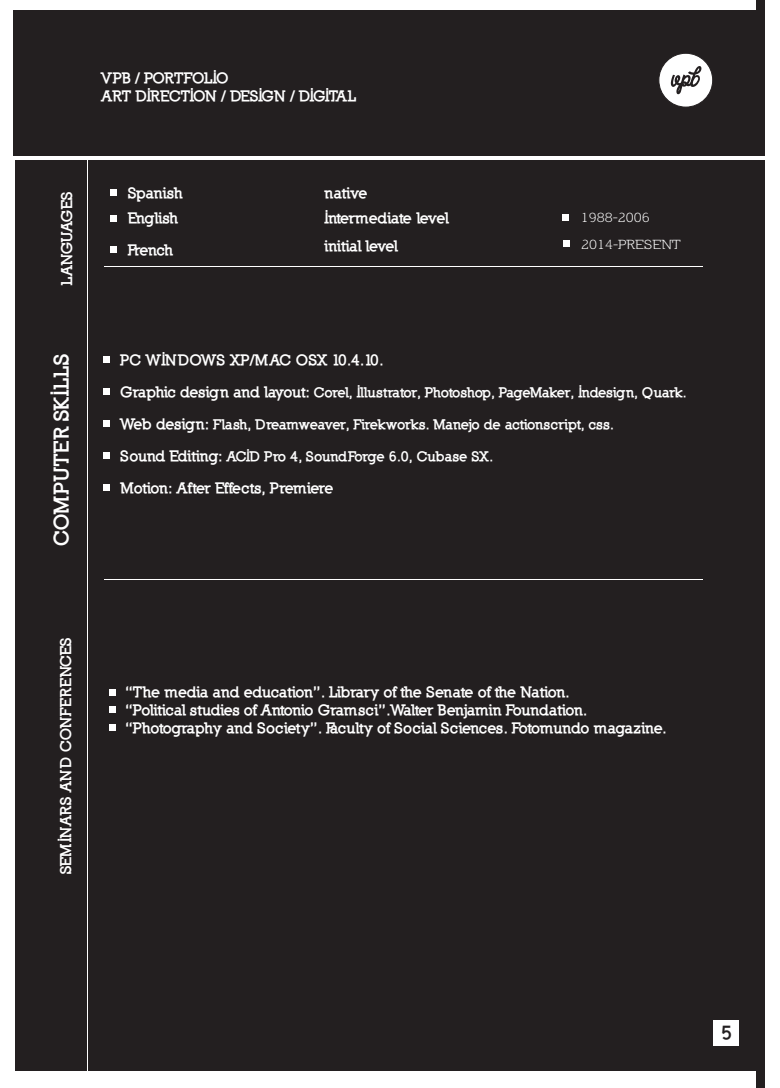
<style>
.page{position:relative;width:780px;height:1088px;background:#fff}
.page>*{position:absolute;margin:0;border:0;box-sizing:border-box;transform-origin:0 0}
.t1{font:900 20.25px "Nilland";letter-spacing:-.05em;color:#fff}
.t2{font:900 18.75px "Nilland";color:#231f20}
.t3{font:900 15px/18px "Nilland";letter-spacing:-.03em;color:#fff}
.t4{font:900 15px/18px "Nilland";letter-spacing:-.055em;color:#fff}
.t5{font:15px/26.4px "Nilland Small Caps";color:#fff}
.t6{font:900 13.75px "Nilland";letter-spacing:-.03em;color:#fff}
.s1{font-size:15px}
</style>
<div class="page">
<div style="left:16px;top:141px;width:746px;height:930px;background:#231f20"></div>
<div style="left:13px;top:10px;width:746px;height:149px;background:#231f20"></div>
<div style="left:755px;top:0;width:9px;height:1088px;background:#231f20"></div>
<hr style="left:0;top:157px;width:778px;height:3px;background:#fff">
<div style="left:713px;top:1020px;width:26px;height:26px;background:#fff"></div>
<div style="left:110px;top:215px;width:7px;height:7px;background:#fff"></div>
<div style="left:110px;top:189px;width:7px;height:7px;background:#fff"></div>
<div style="left:110px;top:246px;width:7px;height:7px;background:#fff"></div>
<div style="left:562px;top:214px;width:7px;height:7px;background:#fff"></div>
<div style="left:562px;top:240px;width:7px;height:7px;background:#fff"></div>
<div style="left:103px;top:356px;width:7px;height:7px;background:#fff"></div>
<div style="left:109px;top:689px;width:7px;height:7px;background:#fff"></div>
<div style="left:109px;top:706px;width:7px;height:7px;background:#fff"></div>
<div style="left:109px;top:724px;width:7px;height:7px;background:#fff"></div>
<div style="left:103px;top:388px;width:7px;height:7px;background:#fff"></div>
<div style="left:103px;top:420px;width:7px;height:7px;background:#fff"></div>
<div style="left:103px;top:452px;width:7px;height:7px;background:#fff"></div>
<div style="left:103px;top:484px;width:7px;height:7px;background:#fff"></div>
<hr style="left:87px;top:156px;width:1px;height:928px;background:#fff">
<div style="left:658px;top:53px;width:54px;height:54px;background:#fff;border-radius:50%"></div>
<div style="left:658px;top:53px;width:54px;height:54px;border:1px solid #231f20;border-radius:50%"></div>
<svg style="left:670px;top:66px;width:31px;height:28px"></svg>
<p class="t4" style="left:102px;top:69px;width:256px">VPB / PORTFOLIO<br>ART DIRECTION / DESIGN / DIGITAL</p>
<p class="t3" style="left:58px;top:285px;width:96px;rotate:-90deg">LANGUAGES</p>
<h1 class="t1" style="left:48px;top:546px;width:194px;rotate:-90deg">COMPUTER SKILLS</h1>
<p class="t3" style="left:128px;top:184px;width:57px">Spanish</p>
<p class="t3" style="left:325px;top:184px;width:45px">native</p>
<p class="t3" style="left:128px;top:209px;width:52px">English</p>
<p class="t3" style="left:324px;top:209px;width:126px">Intermediate level</p>
<p class="t3" style="left:128px;top:241px;width:47px">French</p>
<p class="t3" style="left:324px;top:237px;width:75px">initial level</p>
<p class="t3" style="left:121px;top:351px;width:264px">PC WINDOWS XP/MAC OSX 10.4.10.</p>
<p class="t5" style="left:580px;top:204px;width:101px">1988-2006<br>2014-PRESENT</p>
<p class="t6" style="left:121px;top:384px;width:567px"><span class="s1">Graphic design and layout:</span> Corel, Illustrator, Photoshop, PageMaker, Indesign, Quark.</p>
<p class="t6" style="left:121px;top:416px;width:495px"><span class="s1">Web design:</span> Flash, Dreamweaver, Firekworks. Manejo de actionscript, css.</p>
<p class="t6" style="left:121px;top:447px;width:374px"><span class="s1">Sound Editing:</span> ACID Pro 4, SoundForge 6.0, Cubase SX.</p>
<p class="t3" style="left:121px;top:479px;width:215px">Motion: After Effects, Premiere</p>
<p class="t3" style="left:57px;top:874px;width:239px;rotate:-90deg">SEMINARS AND CONFERENCES</p>
<p class="t3" style="left:125px;top:683px;width:542px">“The media and education”. Library of the Senate of the Nation.<br>“Political studies of Antonio Gramsci”.Walter Benjamin Foundation. “Photography and Society”. Faculty of Social Sciences. Fotomundo magazine.</p>
<p class="t2" style="left:721px;top:1021px;width:13px">5</p>
</div>
